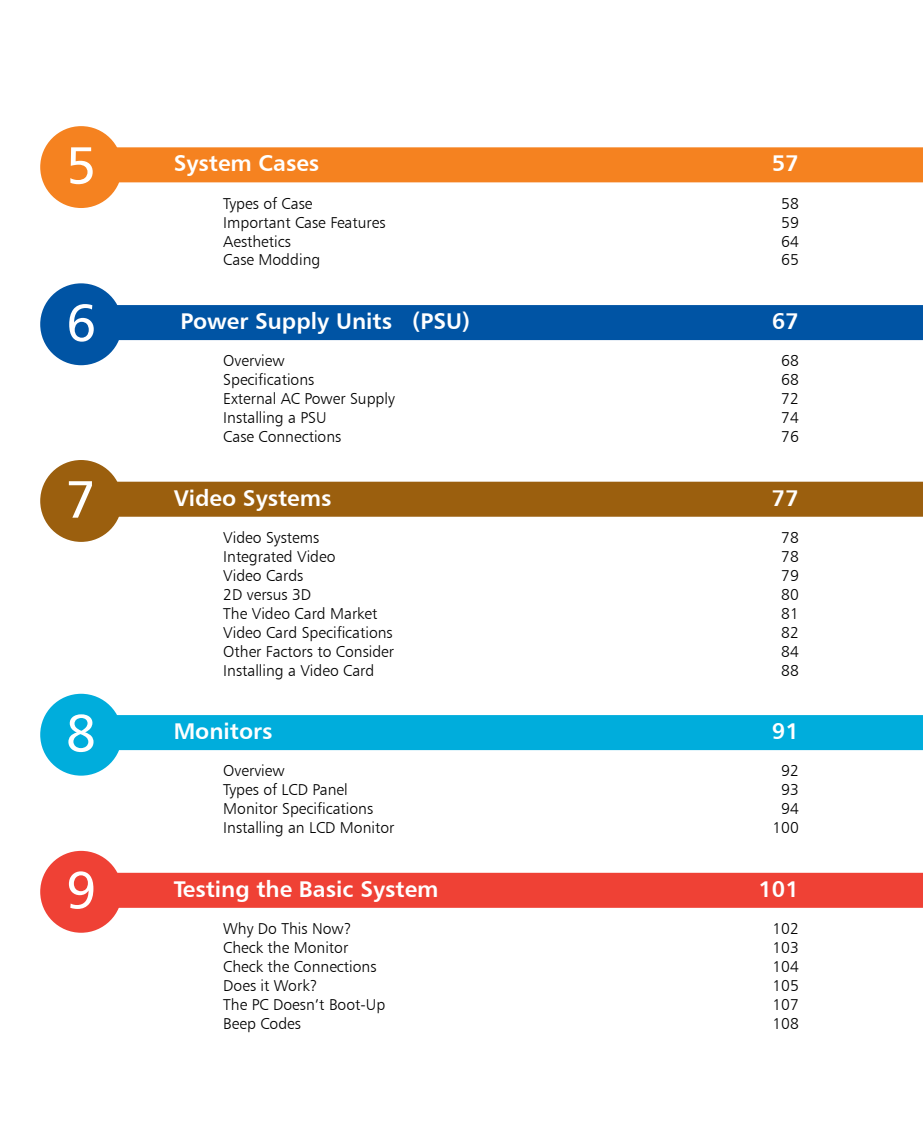
<style>
.page{position:relative;width:923px;height:1127px;background:#fff}
.page>*{position:absolute;margin:0;border:0;box-sizing:border-box;transform-origin:0 0}
.t1{font:52.5px "Humanist 777 BT Roman B";color:#fff}
.t2{font:22.75px "Humanist 777 BT Bold B";color:#fff}
.t3{font:15.75px "Humanist 777 BT Light B";color:#000}
</style>
<div class="page">
<div style="left:74px;top:147px;width:849px;height:35px;background:#f58220"></div>
<div style="left:74px;top:305px;width:849px;height:35px;background:#0054a4"></div>
<div style="left:74px;top:481px;width:849px;height:35px;background:#9b5f0e"></div>
<div style="left:74px;top:714px;width:849px;height:35px;background:#00addc"></div>
<div style="left:74px;top:872px;width:849px;height:35px;background:#ef4135"></div>
<div style="left:40px;top:126px;width:82px;height:82px;background:#f58220;border-radius:50%"></div>
<div style="left:40px;top:283px;width:82px;height:82px;background:#0054a4;border-radius:50%"></div>
<div style="left:40px;top:460px;width:82px;height:81px;background:#9b5f0e;border-radius:50%"></div>
<div style="left:40px;top:693px;width:82px;height:82px;background:#00addc;border-radius:50%"></div>
<div style="left:40px;top:850px;width:82px;height:82px;background:#ef4135;border-radius:50%"></div>
<h1 class="t1" style="left:66px;top:133px;width:32px">5</h1>
<h1 class="t1" style="left:66px;top:290px;width:32px">6</h1>
<h1 class="t1" style="left:66px;top:466px;width:32px">7</h1>
<h1 class="t1" style="left:66px;top:700px;width:32px">8</h1>
<h1 class="t1" style="left:66px;top:857px;width:32px">9</h1>
<h2 class="t2" style="left:174px;top:149px;width:147px">System Cases</h2>
<h2 class="t2" style="left:772px;top:149px;width:28px">57</h2>
<p class="t3" style="left:223px;top:193px;width:91px">Types of Case</p>
<p class="t3" style="left:781px;top:193px;width:19px">58</p>
<p class="t3" style="left:223px;top:212px;width:164px">Important Case Features</p>
<p class="t3" style="left:781px;top:212px;width:19px">59</p>
<p class="t3" style="left:223px;top:231px;width:69px">Aesthetics</p>
<p class="t3" style="left:781px;top:231px;width:19px">64</p>
<p class="t3" style="left:223px;top:250px;width:98px">Case Modding</p>
<p class="t3" style="left:781px;top:250px;width:19px">65</p>
<h2 class="t2" style="left:180px;top:307px;width:291px">Power Supply Units (PSU)</h2>
<h2 class="t2" style="left:772px;top:307px;width:28px">67</h2>
<p class="t3" style="left:223px;top:351px;width:63px">Overview</p>
<p class="t3" style="left:781px;top:351px;width:19px">68</p>
<p class="t3" style="left:223px;top:370px;width:93px">Specifications</p>
<p class="t3" style="left:781px;top:370px;width:19px">68</p>
<p class="t3" style="left:223px;top:389px;width:173px">External AC Power Supply</p>
<p class="t3" style="left:781px;top:389px;width:19px">72</p>
<p class="t3" style="left:223px;top:408px;width:105px">Installing a PSU</p>
<p class="t3" style="left:781px;top:408px;width:19px">74</p>
<p class="t3" style="left:223px;top:427px;width:119px">Case Connections</p>
<p class="t3" style="left:781px;top:427px;width:19px">76</p>
<h2 class="t2" style="left:174px;top:483px;width:159px">Video Systems</h2>
<h2 class="t2" style="left:772px;top:483px;width:28px">77</h2>
<p class="t3" style="left:223px;top:527px;width:97px">Video Systems</p>
<p class="t3" style="left:781px;top:527px;width:19px">78</p>
<p class="t3" style="left:223px;top:546px;width:114px">Integrated Video</p>
<p class="t3" style="left:781px;top:546px;width:19px">78</p>
<p class="t3" style="left:223px;top:565px;width:82px">Video Cards</p>
<p class="t3" style="left:781px;top:565px;width:19px">79</p>
<p class="t3" style="left:223px;top:584px;width:89px">2D versus 3D</p>
<p class="t3" style="left:781px;top:584px;width:19px">80</p>
<p class="t3" style="left:223px;top:603px;width:156px">The Video Card Market</p>
<p class="t3" style="left:781px;top:603px;width:19px">81</p>
<p class="t3" style="left:223px;top:622px;width:171px">Video Card Specifications</p>
<p class="t3" style="left:781px;top:622px;width:19px">82</p>
<p class="t3" style="left:223px;top:641px;width:172px">Other Factors to Consider</p>
<p class="t3" style="left:781px;top:641px;width:19px">84</p>
<p class="t3" style="left:223px;top:660px;width:153px">Installing a Video Card</p>
<p class="t3" style="left:781px;top:660px;width:19px">88</p>
<h2 class="t2" style="left:174px;top:716px;width:100px">Monitors</h2>
<h2 class="t2" style="left:772px;top:716px;width:28px">91</h2>
<p class="t3" style="left:223px;top:761px;width:63px">Overview</p>
<p class="t3" style="left:781px;top:761px;width:19px">92</p>
<p class="t3" style="left:223px;top:780px;width:126px">Types of LCD Panel</p>
<p class="t3" style="left:781px;top:780px;width:19px">93</p>
<p class="t3" style="left:223px;top:798px;width:151px">Monitor Specifications</p>
<p class="t3" style="left:781px;top:798px;width:19px">94</p>
<p class="t3" style="left:223px;top:817px;width:173px">Installing an LCD Monitor</p>
<p class="t3" style="left:772px;top:817px;width:28px">100</p>
<h2 class="t2" style="left:174px;top:874px;width:266px">Testing the Basic System</h2>
<h2 class="t2" style="left:758px;top:874px;width:42px">101</h2>
<p class="t3" style="left:223px;top:918px;width:130px">Why Do This Now?</p>
<p class="t3" style="left:772px;top:918px;width:28px">102</p>
<p class="t3" style="left:223px;top:937px;width:126px">Check the Monitor</p>
<p class="t3" style="left:772px;top:937px;width:28px">103</p>
<p class="t3" style="left:223px;top:956px;width:155px">Check the Connections</p>
<p class="t3" style="left:772px;top:956px;width:28px">104</p>
<p class="t3" style="left:223px;top:975px;width:96px">Does it Work?</p>
<p class="t3" style="left:772px;top:975px;width:28px">105</p>
<p class="t3" style="left:223px;top:994px;width:163px">The PC Doesn’t Boot-Up</p>
<p class="t3" style="left:772px;top:994px;width:28px">107</p>
<p class="t3" style="left:223px;top:1013px;width:79px">Beep Codes</p>
<p class="t3" style="left:772px;top:1013px;width:28px">108</p>
</div>
